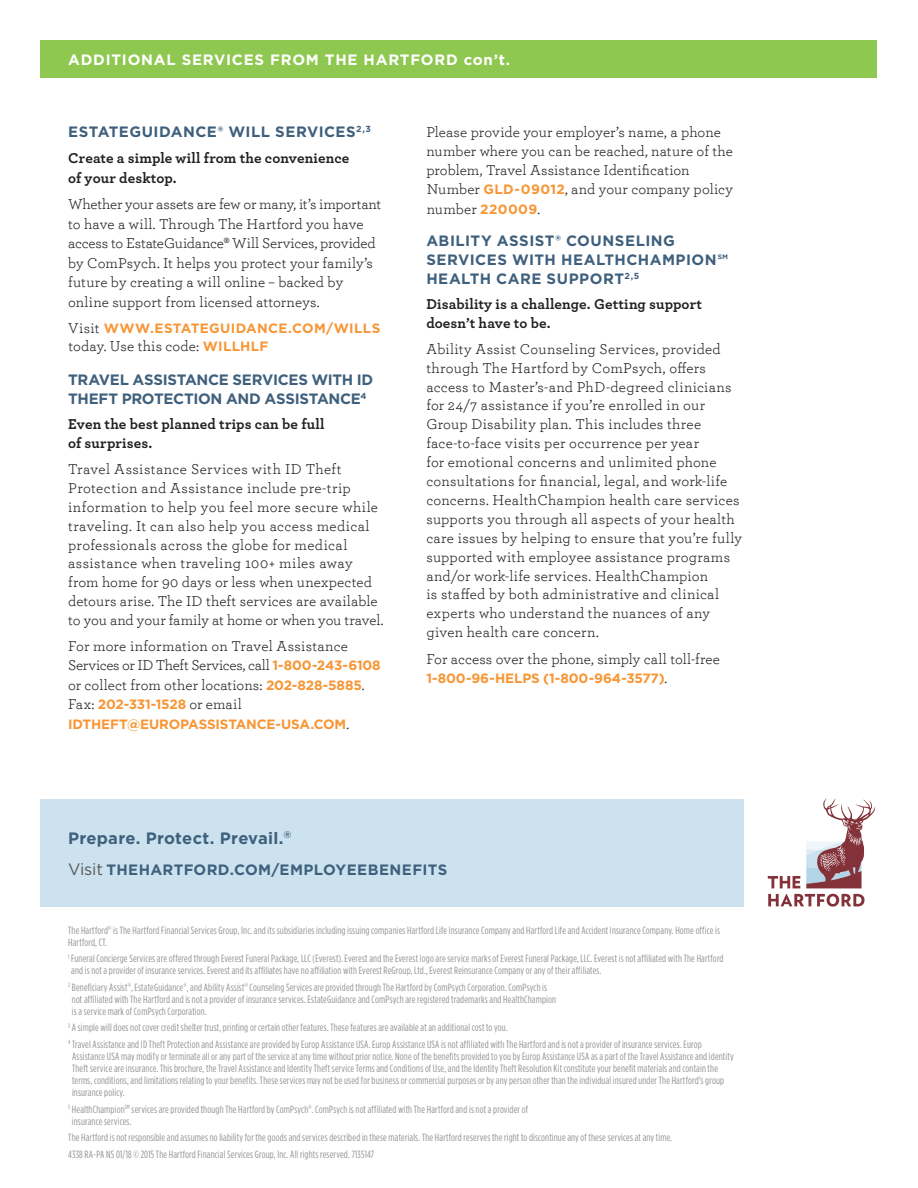
<style>
.page{position:relative;width:918px;height:1188px;background:#fff}
.page>*{position:absolute;margin:0;border:0;box-sizing:border-box;transform-origin:0 0}
.t1{font:700 16.5px "Gotham";letter-spacing:.015em;color:#3f607d}
.t2{font:15px/18.9px "Archer";letter-spacing:.01em;color:#231f20}
.t3{font:700 15px/18.9px "Archer";letter-spacing:.01em;color:#231f20}
.t4{font:700 15px/18.9px "Gotham";letter-spacing:.025em;color:#3f607d}
.t5{font:700 15px/18.9px "Gotham";letter-spacing:-.015em;color:#3f607d}
.t6{font:700 15px "Gotham";letter-spacing:.05em;color:#fff}
.t7{font:700 13.5px/19.5px "Gotham";letter-spacing:-.01em;color:#f79635}
.t8{font:700 13.5px "Gotham";letter-spacing:.03em;color:#f79635}
.t9{font:10.5px/12px "Gotham Condensed";letter-spacing:.015em;color:#949090}
.s1{font-family:"Archer";font-weight:400;font-size:15px;color:#231f20}
.s2{font-family:"Gotham";font-weight:700;font-size:13.5px;color:#f79635}
.s3{font-weight:400;font-size:16.5px;color:#585858}
</style>
<div class="page">
<div style="left:40px;top:40px;width:838px;height:38px;background:#8fc850"></div>
<div style="left:40px;top:799px;width:704px;height:108px;background:#c9e1ee"></div>
<svg style="left:768px;top:876px;width:32px;height:12px"></svg>
<svg style="left:768px;top:894px;width:97px;height:13px"></svg>
<svg style="left:806px;top:799px;width:69px;height:89px"></svg>
<h2 class="t6" style="left:68px;top:50px;width:443px">ADDITIONAL SERVICES FROM THE HARTFORD CON’T.</h2>
<h2 class="t4" style="left:68px;top:122px;width:304px">ESTATEGUIDANCE® WILL SERVICES <sup>2,3</sup></h2>
<h2 class="t3" style="left:68px;top:148px;width:283px;line-height:19.5px">Create a simple will from the convenience of your desktop.</h2>
<p class="t2" style="left:68px;top:194px;width:315px;line-height:19.5px">Whether your assets are few or many, it’s important to have a will. Through The Hartford you have access to EstateGuidance® Will Services, provided by ComPsych. It helps you protect your family’s future by creating a will online – backed by online support from licensed attorneys.</p>
<p class="t8" style="left:68px;top:319px;width:312px"><span class="s1">Visit</span> WWW.ESTATEGUIDANCE.COM/WILLS</p>
<h2 class="t5" style="left:68px;top:370px;width:300px">TRAVEL ASS ISTANCE SERVICES WITH ID<br>THEFT PROTECTION AND ASS ISTANCE<sup>4</sup></h2>
<h2 class="t3" style="left:68px;top:414px;width:258px">Even the best planned trips can be full of surprises.</h2>
<p class="t2" style="left:68px;top:459px;width:317px">Travel Assistance Services with ID Theft Protection and Assistance include pre-trip information to help you feel more secure while traveling. It can also help you access medical professionals across the globe for medical assistance when traveling 100+ miles away from home for 90 days or less when unexpected detours arise. The ID theft services are available to you and your family at home or when you travel.</p>
<h2 class="t2" style="left:68px;top:635px;width:314px;line-height:19.5px">For more information on Travel Assistance<br>Services or ID Theft Services, call <span class="s2">1-800-243-6108 </span>or collect from other locations: <span class="s2">202-828-5885</span>.</h2>
<p class="t7" style="left:68px;top:695px;width:175px"><span class="s1">Fax:</span> 202-331-1528 <span class="s1">or email<br></span>IDTHEFT@EUROPASS</p>
<h2 class="t2" style="left:69px;top:336px;width:145px">today. Use this code: <span class="s2">WILLHLF</span></h2>
<p class="t7" style="left:216px;top:714px;width:135px">ISTANCE-USA.COM<span class="s1">.</span></p>
<h2 class="t2" style="left:426px;top:122px;width:308px">Please provide your employer’s name, a phone number where you can be reached, nature of the problem, Travel Assistance Identification</h2>
<h2 class="t2" style="left:427px;top:179px;width:308px;line-height:19.5px;text-indent:88px"><span class="s2">-09012</span>, and your company policy number <span class="s2">220009</span>.</h2>
<h2 class="t2" style="left:427px;top:179px;width:68px">Number <span class="s2">GLD</span></h2>
<h2 class="t4" style="left:426px;top:231px;width:303px">ABILITY ASSIST® COUNSELING<br>SERVICES WITH H EALTHCHAMPION℠<br>H EALTH CARE SUPPORT<sup>2,5</sup></h2>
<h2 class="t3" style="left:426px;top:294px;width:277px">Disability is a challenge. Getting support doesn’t have to be.</h2>
<p class="t2" style="left:426px;top:339px;width:317px">Ability Assist Counseling Services, provided through The Hartford by ComPsych, offers access to Master’s-and PhD-degreed clinicians for 24/7 assistance if you’re enrolled in our Group Disability plan. This includes three face-to-face visits per occurrence per year<br>for emotional concerns and unlimited phone consultations for financial, legal, and work-life concerns. HealthChampion health care services supports you through all aspects of your health care issues by helping to ensure that you’re fully supported with employee assistance programs and/or work-life services. HealthChampion<br>is staffed by both administrative and clinical experts who understand the nuances of any given health care concern.</p>
<h2 class="t2" style="left:426px;top:648px;width:295px">For access over the phone, simply call toll-free</h2>
<p class="t7" style="left:426px;top:668px;width:79px">1-800-96-HELP</p>
<p class="t7" style="left:531px;top:668px;width:137px">S (1-800-964-3577)<span class="s1">.</span></p>
<h1 class="t1" style="left:68px;top:827px;width:225px">PREPARE. PROTECT. PREVAIL.<sup>®</sup></h1>
<h2 class="t4" style="left:68px;top:860px;width:379px"><span class="s3">Visit</span> THEHARTFORD.COM/EMPLOYEEBENEFITS</h2>
<p class="t9" style="left:68px;top:924px;width:653px">The Hartford<sup>®</sup> is The Hartford Financial Services Group, Inc. and its subsidiaries including issuing companies Hartford Life Insurance Company and Hartford Life and Accident Insurance Company. Home office is<br>Hartford, CT.</p>
<p class="t9" style="left:68px;top:952px;width:657px"><sup>1</sup> Funeral Concierge Services are offered through Everest Funeral Package, LLC (Everest). Everest and the Everest logo are service marks of Everest Funeral Package, LLC. Everest is not affiliated with The Hartford and is not a provider of insurance services. Everest and its affiliates have no affiliation with Everest ReGroup, Ltd., Everest Reinsurance Company or any of their affiliates.</p>
<p class="t9" style="left:72px;top:981px;width:486px;text-indent:-4px"><sup>2</sup> Beneficiary Assist<sup>®</sup>, EstateGuidance<sup>®</sup>, and Ability Assist<sup>®</sup> Counseling Services are provided through The Hartford by ComPsych Corporation. ComPsych is not affiliated with The Hartford and is not a provider of insurance services. EstateGuidance and ComPsych are registered trademarks and HealthChampion is a service mark of ComPsych Corporation.</p>
<p class="t9" style="left:68px;top:1019px;width:635px;line-height:16.6px"><sup>3</sup> A simple will does not cover credit shelter trust, printing or certain other features. These features are available at an additional cost to you.<br><sup>4</sup> Travel Assistance and ID Theft Protection and Assistance are provided by Europ Assistance USA. Europ Assistance USA is not affiliated with The Hartford and is not a provider of insurance services. Europ</p>
<p class="t9" style="left:72px;top:1050px;width:663px">Assistance USA may modify or terminate all or any part of the service at any time without prior notice. None of the benefits provided to you by Europ Assistance USA as a part of the Travel Assistance and Identity Theft service are insurance. This brochure, the Travel Assistance and Identity Theft service Terms and Conditions of Use, and the Identity Theft Resolution Kit constitute your benefit materials and contain the terms, conditions, and limitations relating to your benefits. These services may not be used for business or commercial purposes or by any person other than the individual insured under The Hartford’s group insurance policy.</p>
<p class="t9" style="left:72px;top:1103px;width:458px;text-indent:-4px"><sup>5</sup> HealthChampion<sup>SM</sup> services are provided though The Hartford by ComPsych<sup>®</sup>. ComPsych is not affiliated with The Hartford and is not a provider of insurance services.</p>
<p class="t9" style="left:68px;top:1129px;width:605px;line-height:16.6px">The Hartford is not responsible and assumes no liability for the goods and services described in these materials. The Hartford reserves the right to discontinue any of these services at any time.<br>4338 RA-PA NS 01/18 © 2015 The Hartford Financial Services Group, Inc. All rights reserved. 7135147</p>
</div>
